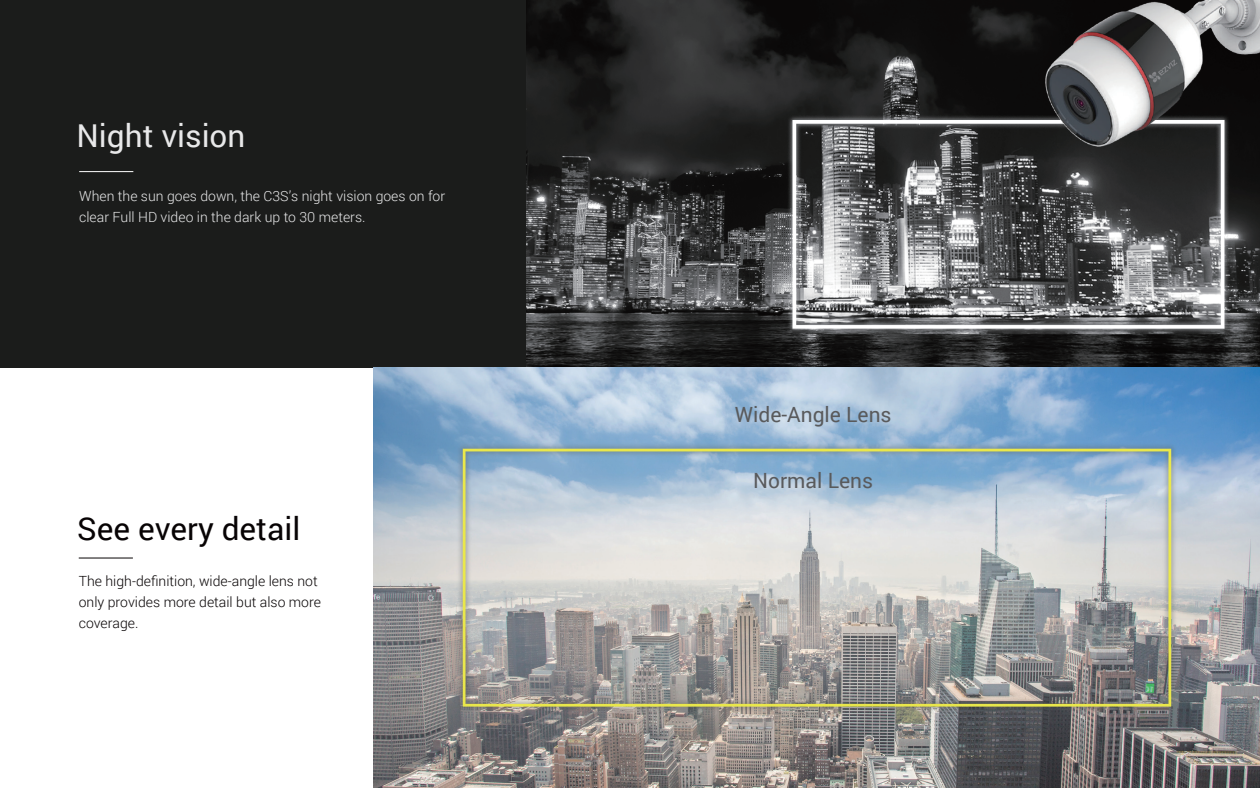
<style>
.page{position:relative;width:1260px;height:788px;background:#fff}
.page>*{position:absolute;margin:0;border:0;box-sizing:border-box;transform-origin:0 0}
.t1{font:31.5px "Roboto";color:#070304}
.t2{font:31.5px "Roboto";color:#e8e8e9}
.t3{font:21px "Roboto";color:#595a5c}
.t4{font:300 14px/21px "Roboto";color:#e8e8e9}
.t5{font:300 14px/21px "Roboto";color:#070304}
</style>
<div class="page">
<img style="left:526px;top:0;width:734px;height:368px">
<div style="left:0;top:0;width:526px;height:368px;background:#1b1c1b"></div>
<hr style="left:79px;top:171px;width:54px;height:1px;background:#fff">
<img style="left:373px;top:368px;width:887px;height:420px">
<hr style="left:79px;top:557px;width:54px;height:1px;background:#070304">
<h1 class="t2" style="left:76px;top:113px;width:170px">Night vision</h1>
<p class="t4" style="left:79px;top:185px;width:368px">When the sun goes down, the C3S’s night vision goes on for clear Full HD video in the dark up to 30 meters.</p>
<h1 class="t1" style="left:77px;top:506px;width:225px">See every detail</h1>
<p class="t5" style="left:79px;top:569px;width:244px">The high-definition, wide-angle lens not only provides more detail but also more coverage.</p>
<h2 class="t3" style="left:735px;top:400px;width:158px">Wide-Angle Lens</h2>
<h2 class="t3" style="left:753px;top:465px;width:121px">Normal Lens</h2>
</div>
